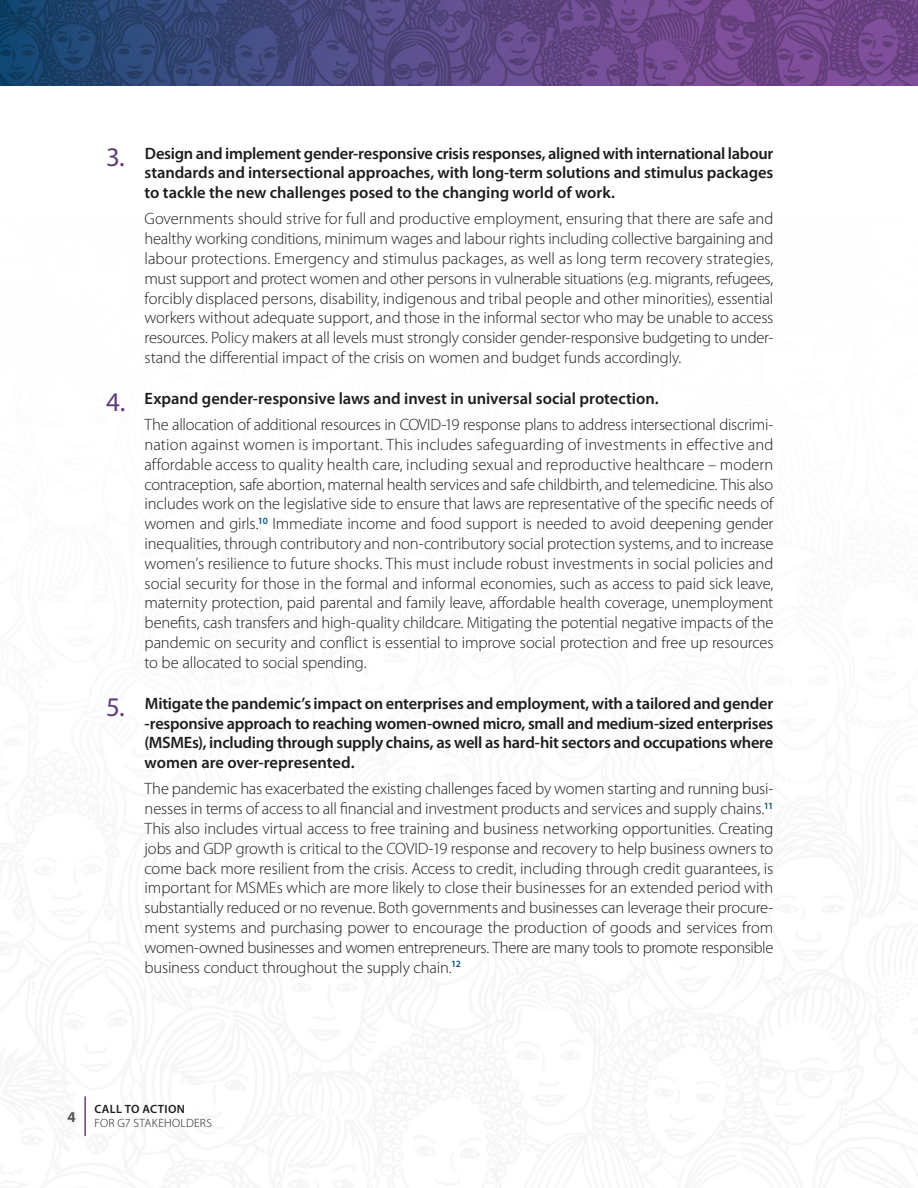
<style>
.page{position:relative;width:918px;height:1188px;background:#fff}
.page>*{position:absolute;margin:0;border:0;box-sizing:border-box;transform-origin:0 0}
.t1{font:300 16.5px/19.8px "Myriad Pro";letter-spacing:-.01em;color:#1d1d1b;text-align:justify}
.t2{font:600 16.5px/19.8px "Myriad Pro";letter-spacing:-.005em;color:#1d1d1b;text-align:justify}
.t3{font:700 15px "Myriad Pro";color:#575756}
.t4{font:300 12px "Myriad Pro";letter-spacing:.025em;color:#1d1d1b}
.t5{font:600 12px "Myriad Pro";letter-spacing:.03em;color:#1d1d1b}
.s1{font-weight:400;font-size:27px;color:#623d78}
.s2{font-weight:600}
</style>
<div class="page">
<img style="left:0;top:0;width:918px;height:85px">
<hr style="left:84px;top:1096px;width:2px;height:40px;background:#623d78">
<p class="t2" style="left:145px;top:143px;width:630px;text-indent:-38px"><span class="s1">3.</span> Design and implement gender-responsive crisis responses, aligned with international labour standards and intersectional approaches, with long-term solutions and stimulus packages to tackle the new challenges posed to the changing world of work.</p>
<p class="t1" style="left:145px;top:209px;width:630px">Governments should strive for full and productive employment, ensuring that there are safe and healthy working conditions, minimum wages and labour rights including collective bargaining and labour protections. Emergency and stimulus packages, as well as long term recovery strategies, must support and protect women and other persons in vulnerable situations (e.g. migrants, refugees, forcibly displaced persons, disability, indigenous and tribal people and other minorities), essential workers without adequate support, and those in the informal sector who may be unable to access resources. Policy makers at all levels must strongly consider gender-responsive budgeting to under&shy;stand the differential impact of the crisis on women and budget funds accordingly.</p>
<p class="t1" style="left:145px;top:386px;width:630px;line-height:26.2px;text-indent:-38px"><span class="s1">4.</span> <span class="s2">Expand gender-responsive laws and invest in universal social protection.<br></span>The allocation of additional resources in COVID-19 response plans to address intersectional discrimi-</p>
<p class="t1" style="left:145px;top:435px;width:630px">nation against women is important. This includes safeguarding of investments in effective and affordable access to quality health care, including sexual and reproductive healthcare – modern contraception, safe abortion, maternal health services and safe childbirth, and telemedicine. This also includes work on the legislative side to ensure that laws are representative of the specific needs of women and girls.<sup>10</sup> Immediate income and food support is needed to avoid deepening gender inequalities, through contributory and non-contributory social protection systems, and to increase women’s resilience to future shocks. This must include robust investments in social policies and social security for those in the formal and informal economies, such as access to paid sick leave, maternity protection, paid parental and family leave, affordable health coverage, unemployment benefits, cash transfers and high-quality childcare. Mitigating the potential negative impacts of the pandemic on security and conflict is essential to improve social protection and free up resources to be allocated to social spending.</p>
<p class="t2" style="left:145px;top:693px;width:630px;text-indent:-38px"><span class="s1">5.</span> Mitigate the pandemic’s impact on enterprises and employment, with a tailored and gender -responsive approach to reaching women-owned micro, small and medium-sized enterprises (MSMEs), including through supply chains, as well as hard-hit sectors and occupations where women are over-represented.</p>
<p class="t1" style="left:145px;top:779px;width:630px">The pandemic has exacerbated the existing challenges faced by women starting and running busi&shy;nesses in terms of access to all financial and investment products and services and supply chains.<sup>11<br></sup>This also includes virtual access to free training and business networking opportunities. Creating jobs and GDP growth is critical to the COVID-19 response and recovery to help business owners to come back more resilient from the crisis. Access to credit, including through credit guarantees, is important for MSMEs which are more likely to close their businesses for an extended period with substantially reduced or no revenue. Both governments and businesses can leverage their procure&shy;ment systems and purchasing power to encourage the production of goods and services from women-owned businesses and women entrepreneurs. There are many tools to promote responsible business conduct throughout the supply chain.<sup>12</sup></p>
<p class="t3" style="left:68px;top:1107px;width:10px">4</p>
<p class="t5" style="left:94px;top:1101px;width:92px">CALL TO ACTION</p>
<p class="t4" style="left:94px;top:1116px;width:119px">FOR G7 STAKEHOLDERS</p>
</div>
